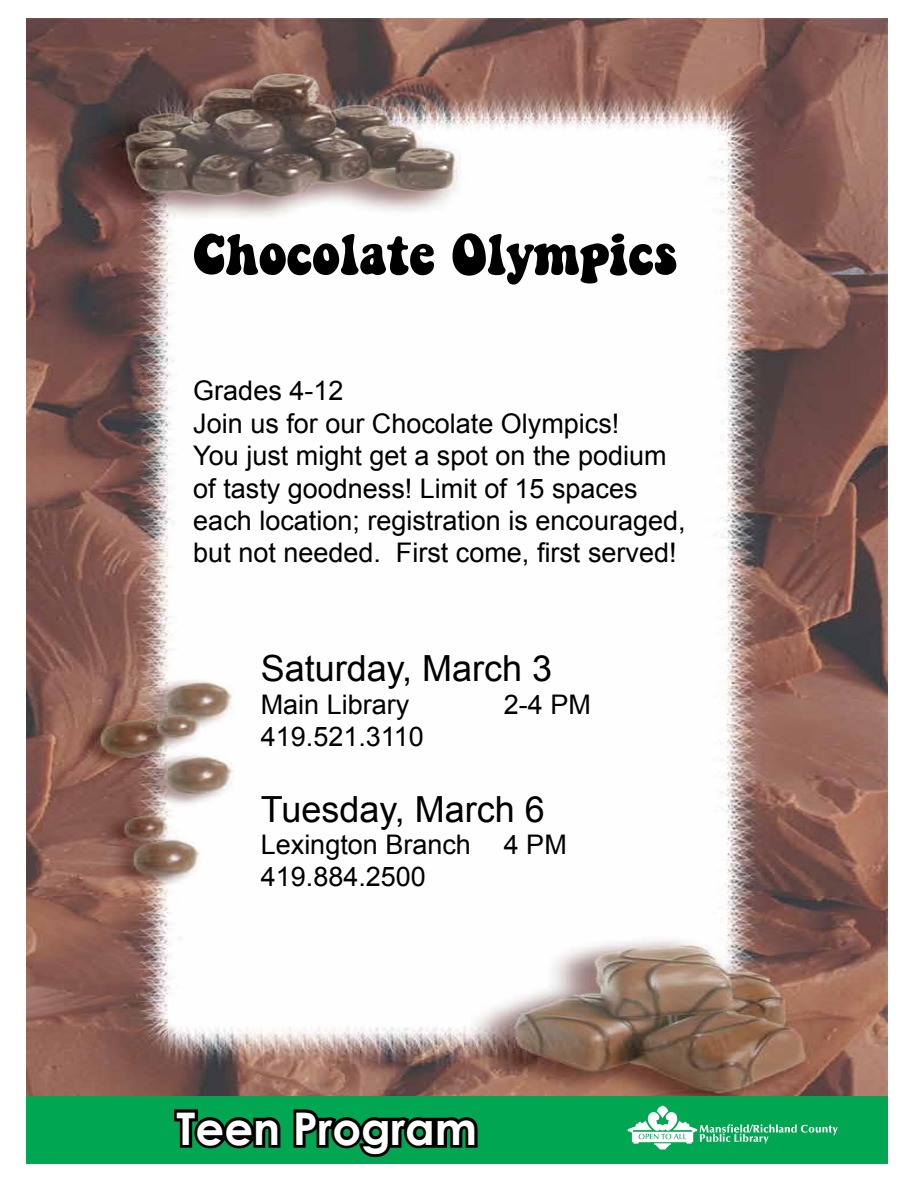
<style>
.page{position:relative;width:918px;height:1188px;background:#fff}
.page>*{position:absolute;margin:0;border:0;box-sizing:border-box;transform-origin:0 0}
.t1{font:54px "Keepon Truckin";color:#000}
.t2{font:700 45px "Century Gothic";color:#fff}
.t3{font:36px "Arial";color:#000}
.t4{font:27px/32.4px "Arial";color:#000}
</style>
<div class="page">
<img style="left:26px;top:19px;width:862px;height:1078px">
<div style="left:26px;top:1097px;width:862px;height:67px;background:#00a651"></div>
<img style="left:657px;top:1106px;width:13px;height:17px">
<svg style="left:174px;top:1109px;width:107px;height:40px"></svg>
<svg style="left:293px;top:1109px;width:185px;height:49px"></svg>
<h1 class="t1" style="left:193px;top:231px;width:486px">Chocolate Olympics</h1>
<p class="t4" style="left:193px;top:375px;width:494px">Grades 4-12<br>Join us for our Chocolate Olympics!<br>You just might get a spot on the podium of tasty goodness! Limit of 15 spaces each location; registration is encouraged, but not needed. First come, first served!</p>
<h3 class="t3" style="left:261px;top:645px;width:293px">Saturday, March 3</h3>
<p class="t4" style="left:261px;top:688px;width:150px">Main Library</p>
<p class="t4" style="left:504px;top:688px;width:89px">2-4 PM</p>
<p class="t4" style="left:261px;top:721px;width:165px">419.521.3110</p>
<h3 class="t3" style="left:261px;top:785px;width:286px">Tuesday, March 6</h3>
<p class="t4" style="left:261px;top:829px;width:308px">Lexington Branch 4 PM<br>419.884.2500</p>
<h2 class="t2" style="left:177px;top:1100px;width:302px">Teen Program</h2>
</div>
